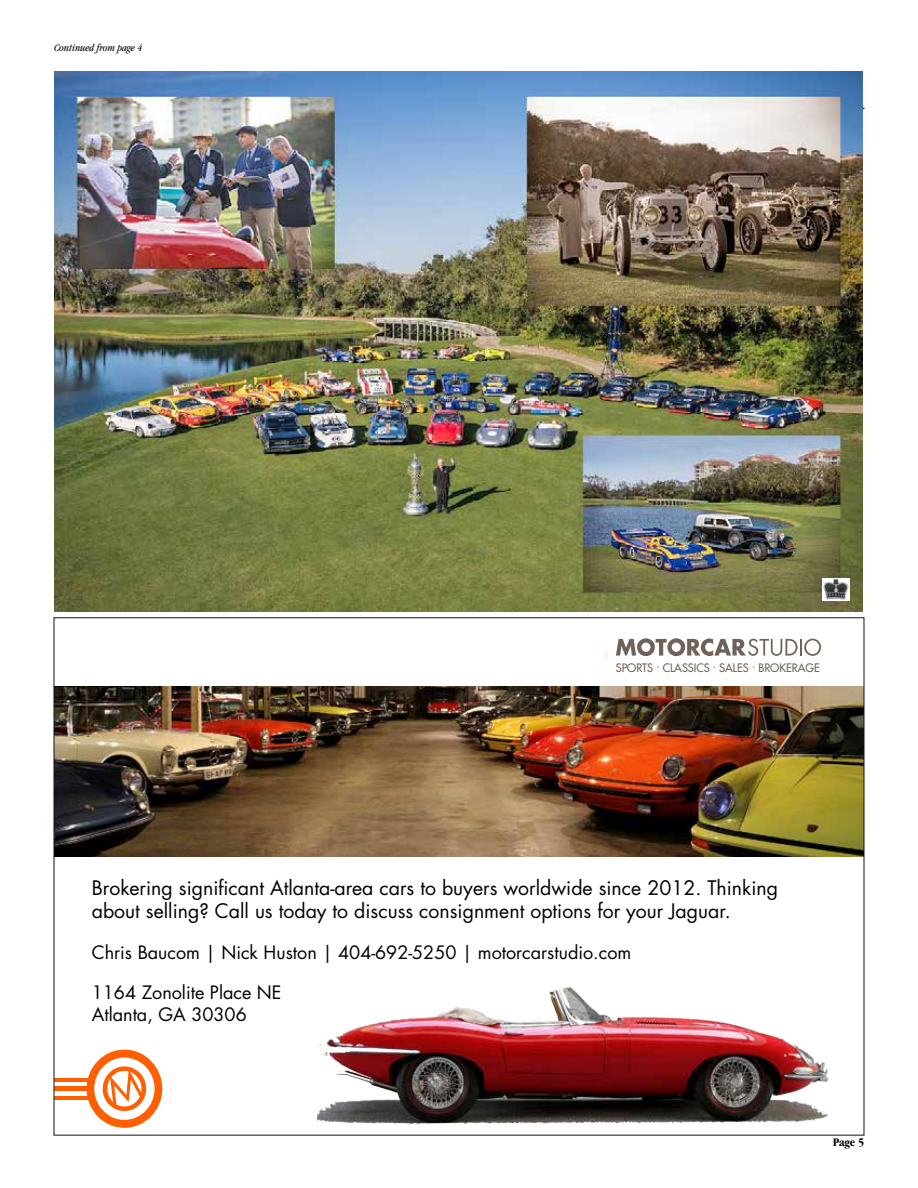
<style>
.page{position:relative;width:918px;height:1188px;background:#fff}
.page>*{position:absolute;margin:0;border:0;box-sizing:border-box;transform-origin:0 0}
.t1{font:19.5px/23.4px "Futura Std";color:#000}
.t2{font:18px/21.6px "Futura Std";color:#000}
.t3{font:700 condensed 12px "Garamond";color:#000}
.t4{font:500 11.4px "Futura Std";color:#6f6259}
.t5{font:italic condensed 10.5px "Garamond";color:#000}
</style>
<div class="page">
<hr style="left:328px;top:108px;width:537px;height:1px;background:#000">
<img style="left:318px;top:987px;width:511px;height:138px">
<img style="left:56px;top:687px;width:806px;height:169px">
<svg style="left:616px;top:638px;width:205px;height:18px"></svg>
<svg style="left:87px;top:1050px;width:75px;height:78px"></svg>
<hr style="left:54px;top:1087px;width:35px;height:4px;background:#ff5f00">
<hr style="left:54px;top:1079px;width:35px;height:3px;background:#ff5f00">
<hr style="left:54px;top:1096px;width:35px;height:3px;background:#ff5f00">
<img style="left:54px;top:72px;width:808px;height:539px">
<img style="left:823px;top:579px;width:27px;height:21px">
<p class="t5" style="left:54px;top:42px;width:90px">Continued from page 4</p>
<p class="t4" style="left:616px;top:660px;width:206px">SPORTS ∙ CLASSICS ∙ SALES ∙ BROKERAGE</p>
<p class="t1" style="left:92px;top:876px;width:688px">Brokering significant Atlanta-area cars to buyers worldwide since 2012. Thinking about selling? Call us today to discuss consignment options for your Jaguar.</p>
<p class="t2" style="left:92px;top:942px;width:541px">Chris Baucom | Nick Huston | 404-692-5250 | motorcarstudio.com</p>
<p class="t2" style="left:92px;top:982px;width:191px">1164 Zonolite Place NE<br>Atlanta, GA 30306</p>
<p class="t3" style="left:833px;top:1135px;width:32px">Page 5</p>
</div>
